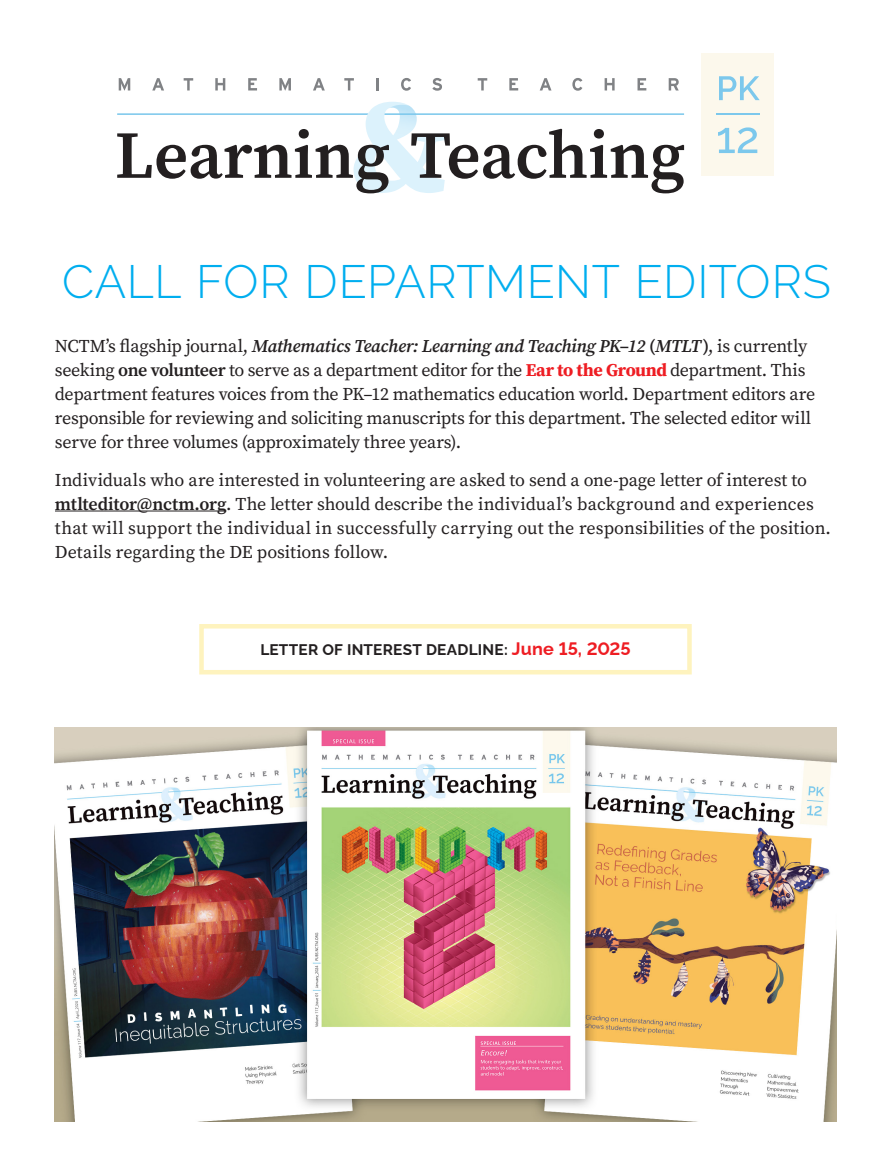
<style>
.page{position:relative;width:891px;height:1176px;background:#fff}
.page>*{position:absolute;margin:0;border:0;box-sizing:border-box;transform-origin:0 0}
.t1{font:300 46.5px "Raleway";letter-spacing:.015em;color:#00aeef}
.Ad_Body_Large{font:18px/24px "Source Serif Pro";letter-spacing:-.01em;color:#231f20}
.t2{font:700 15.3px "Raleway";letter-spacing:.02em;color:#231f20}
.s1{font-weight:600;font-style:italic}
.s2{font-weight:600}
.s3{font-weight:700;color:#ee1d23}
.s4{font-size:18px;color:#ee1d23}
</style>
<div class="page">
<div style="left:199px;top:624px;width:493px;height:50px;border:4px solid #fef3be"></div>
<img style="left:54px;top:727px;width:783px;height:393px">
<hr style="left:55px;top:510px;width:171px;height:1px;background:#231f20">
<div style="left:702px;top:54px;width:72px;height:122px;background:#fcf8ec"></div>
<svg style="left:719px;top:76px;width:41px;height:24px"></svg>
<svg style="left:718px;top:127px;width:39px;height:26px"></svg>
<svg style="left:117px;top:78px;width:567px;height:115px"></svg>
<hr style="left:716px;top:113px;width:43px;height:2px;background:#7cc8ec">
<p class="t1" style="left:62px;top:254px;width:770px">CALL FOR DEPARTMENT EDITORS</p>
<p class="Ad_Body_Large" style="left:55px;top:334px;width:762px">NCTM’s flagship journal, <span class="s1">Mathematics Teacher: Learning and Teaching PK–12</span> <span class="s2">(</span><span class="s1">MTLT</span><span class="s2">)</span>, is currently seeking <span class="s2">one volunteer</span> to serve as a department editor for the <span class="s3">Ear to the Ground</span> department. This department features voices from the PK–12 mathematics education world. Department editors are responsible for reviewing and soliciting manuscripts for this department. The selected editor will serve for three volumes (approximately three years).</p>
<p class="Ad_Body_Large" style="left:55px;top:467px;width:777px">Individuals who are interested in volunteering are asked to send a one-page letter of interest to <span class="s2">mtlteditor@nctm.org</span>. The letter should describe the individual’s background and experiences that will support the individual in successfully carrying out the responsibilities of the position.<br>Details regarding the DE positions follow.</p>
<p class="t2" style="left:260px;top:637px;width:372px">LETTER OF INTEREST DEADLINE: <span class="s4">June 15, 2025</span></p>
</div>
